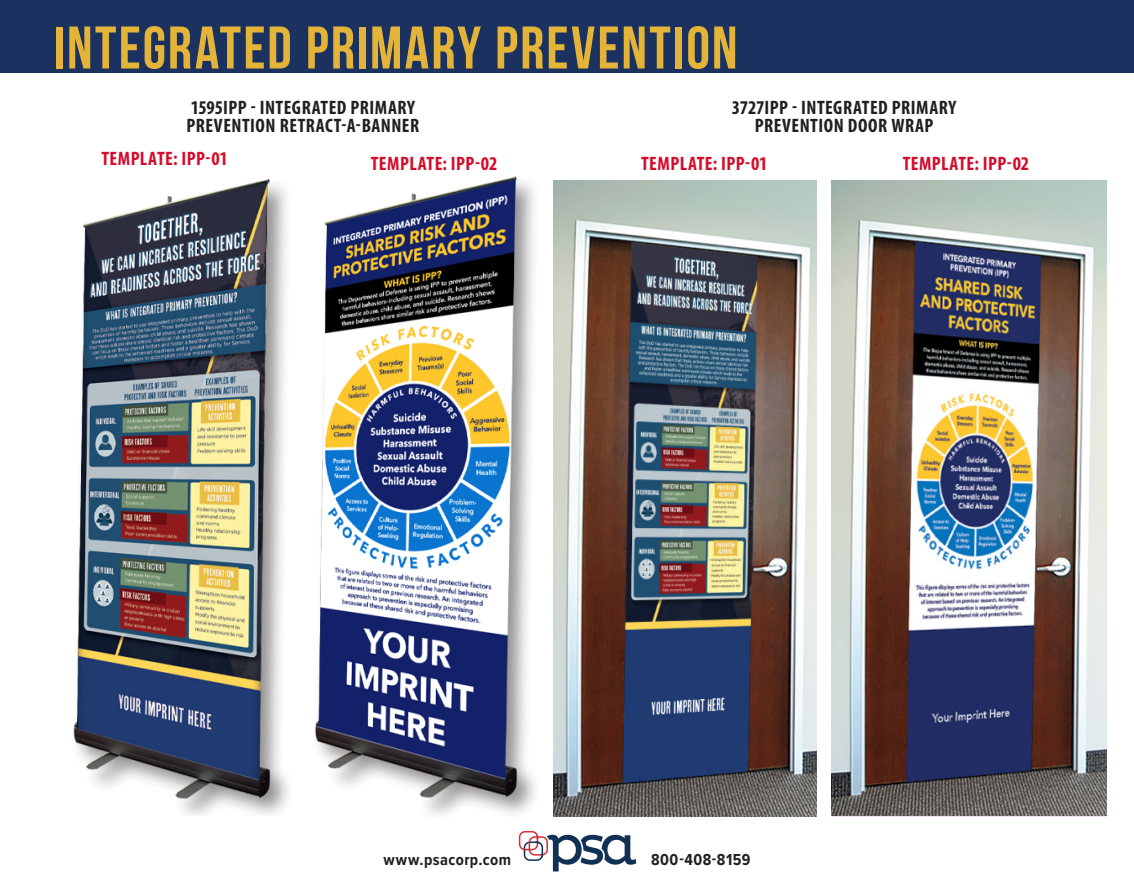
<style>
.page{position:relative;width:1134px;height:891px;background:#fff}
.page>*{position:absolute;margin:0;border:0;box-sizing:border-box;transform-origin:0 0}
.t1{font:700 60px "Bebas Neue";letter-spacing:.035em;color:#e4b439}
.Item_Headline{font:700 condensed 19.5px/18px "Myriad Pro";letter-spacing:.025em;color:#231f20}
.Item_Headline-2{font:700 condensed 19.5px "Myriad Pro";letter-spacing:.025em;color:#d30d2b}
.Folio{font:700 16.5px "Proxima Nova Cond";letter-spacing:.03em;color:#231f20}
</style>
<div class="page">
<div style="left:0;top:0;width:1134px;height:73px;background:#1b3260"></div>
<svg style="left:519px;top:831px;width:117px;height:40px"></svg>
<img style="left:553px;top:181px;width:264px;height:636px">
<img style="left:832px;top:181px;width:274px;height:635px">
<img style="left:73px;top:178px;width:215px;height:634px">
<img style="left:315px;top:176px;width:220px;height:634px">
<h1 class="t1" style="left:54px;top:15px;width:685px">INTEGRATED PRIMARY PREVENTION</h1>
<p class="Item_Headline" style="left:187px;top:98px;width:234px">1595IPP - INTEGRATED PRIMARY<br>PREVENTION RETRACT-A-BANNER</p>
<p class="Item_Headline-2" style="left:101px;top:146px;width:128px">TEMPLATE: IPP-01</p>
<p class="Item_Headline-2" style="left:371px;top:152px;width:128px">TEMPLATE: IPP-02</p>
<p class="Item_Headline" style="left:732px;top:98px;width:226px;text-align:center">3727IPP - INTEGRATED PRIMARY<br>PREVENTION DOOR WRAP</p>
<p class="Item_Headline-2" style="left:641px;top:152px;width:128px">TEMPLATE: IPP-01</p>
<p class="Item_Headline-2" style="left:903px;top:152px;width:128px">TEMPLATE: IPP-02</p>
<p class="Folio" style="left:384px;top:847px;width:129px">www.psacorp.com</p>
<p class="Folio" style="left:651px;top:847px;width:101px">800-408-8159</p>
</div>
